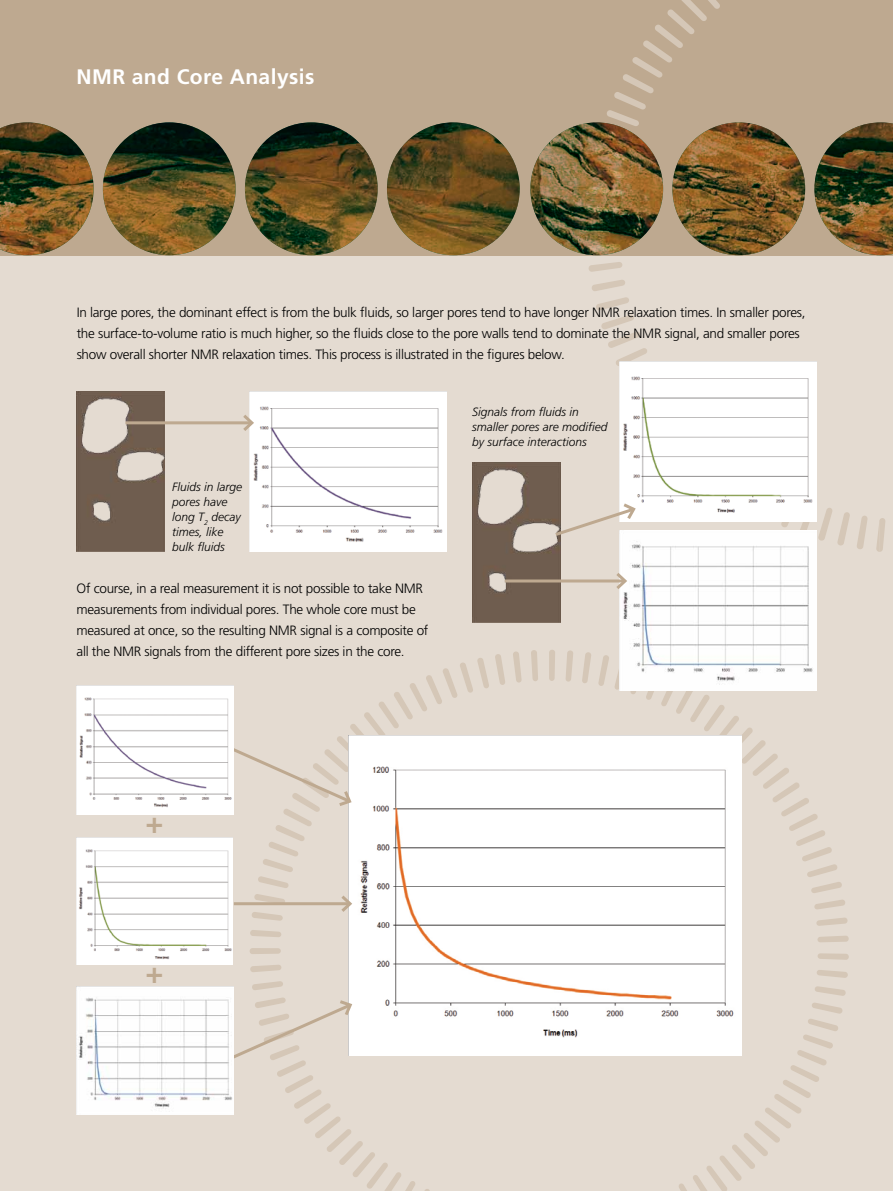
<style>
.page{position:relative;width:893px;height:1191px;background:#fff}
.page>*{position:absolute;margin:0;border:0;box-sizing:border-box;transform-origin:0 0}
.t1{font:700 30px "Frutiger";color:#bea990}
.t2{font:700 21px "Frutiger";letter-spacing:.02em;color:#fff}
.t3{font:300 13.5px/21px "Frutiger";letter-spacing:-.02em;color:#000}
.t4{font:italic 300 12px/15px "Frutiger";color:#000}
</style>
<div class="page">
<div style="left:0;top:256px;width:893px;height:935px;background:#e4dbd1"></div>
<svg style="left:495px;top:654px;width:10px;height:31px"></svg>
<svg style="left:513px;top:651px;width:9px;height:31px"></svg>
<svg style="left:531px;top:650px;width:7px;height:31px"></svg>
<svg style="left:549px;top:650px;width:6px;height:31px"></svg>
<svg style="left:566px;top:650px;width:7px;height:31px"></svg>
<svg style="left:582px;top:652px;width:9px;height:31px"></svg>
<svg style="left:598px;top:655px;width:244px;height:238px"></svg>
<svg style="left:814px;top:900px;width:31px;height:9px"></svg>
<svg style="left:816px;top:917px;width:32px;height:9px"></svg>
<svg style="left:817px;top:936px;width:32px;height:6px"></svg>
<svg style="left:818px;top:953px;width:31px;height:7px"></svg>
<svg style="left:817px;top:970px;width:31px;height:8px"></svg>
<svg style="left:815px;top:986px;width:31px;height:10px"></svg>
<svg style="left:678px;top:1002px;width:165px;height:189px"></svg>
<svg style="left:252px;top:981px;width:31px;height:9px"></svg>
<svg style="left:250px;top:965px;width:31px;height:7px"></svg>
<div style="left:250px;top:948px;width:31px;height:6px;background:#d5c7b7;border-radius:3px"></div>
<svg style="left:250px;top:930px;width:31px;height:7px"></svg>
<div style="left:0;top:0;width:893px;height:255px;background:#bea990"></div>
<svg style="left:607px;top:0;width:113px;height:122px"></svg>
<svg style="left:876px;top:518px;width:9px;height:34px"></svg>
<svg style="left:857px;top:516px;width:11px;height:33px"></svg>
<svg style="left:592px;top:280px;width:33px;height:11px"></svg>
<svg style="left:589px;top:262px;width:33px;height:10px"></svg>
<img style="left:0;top:122px;width:520px;height:133px">
<img style="left:530px;top:122px;width:363px;height:133px">
<img style="left:250px;top:391px;width:196px;height:160px">
<img style="left:76px;top:837px;width:157px;height:128px">
<div style="left:349px;top:736px;width:392px;height:319px;background:#fff"></div>
<img style="left:77px;top:391px;width:88px;height:160px">
<img style="left:472px;top:463px;width:88px;height:160px">
<img style="left:620px;top:546px;width:196px;height:144px">
<hr style="left:125px;top:421px;width:127px;height:3px;background:#bea990">
<svg style="left:240px;top:411px;width:16px;height:23px"></svg>
<svg style="left:552px;top:297px;width:298px;height:249px"></svg>
<hr style="left:505px;top:579px;width:120px;height:3px;background:#bea990">
<svg style="left:613px;top:569px;width:16px;height:23px"></svg>
<svg style="left:218px;top:658px;width:271px;height:262px"></svg>
<img style="left:76px;top:686px;width:158px;height:128px">
<svg style="left:218px;top:997px;width:212px;height:194px"></svg>
<img style="left:77px;top:986px;width:157px;height:128px">
<h2 class="t2" style="left:77px;top:65px;width:239px">NMR and Core Analysis</h2>
<p class="t3" style="left:77px;top:302px;width:730px">In large pores, the dominant effect is from the bulk fluids, so larger pores tend to have longer NMR relaxation times. In smaller pores, the surface-to-volume ratio is much higher, so the fluids close to the pore walls tend to dominate the NMR signal, and smaller pores show overall shorter NMR relaxation times. This process is illustrated in the figures below.</p>
<p class="t4" style="left:172px;top:479px;width:72px">Fluids in large pores have long T<sub>2</sub> decay times, like bulk fluids</p>
<p class="t3" style="left:77px;top:578px;width:353px">Of course, in a real measurement it is not possible to take NMR measurements from individual pores. The whole core must be measured at once, so the resulting NMR signal is a composite of all the NMR signals from the different pore sizes in the core.</p>
<p class="t4" style="left:472px;top:404px;width:137px">Signals from fluids in smaller pores are modified by surface interactions</p>
<h1 class="t1" style="left:146px;top:805px;width:19px">+</h1>
<h1 class="t1" style="left:146px;top:954px;width:19px">+</h1>
</div>
